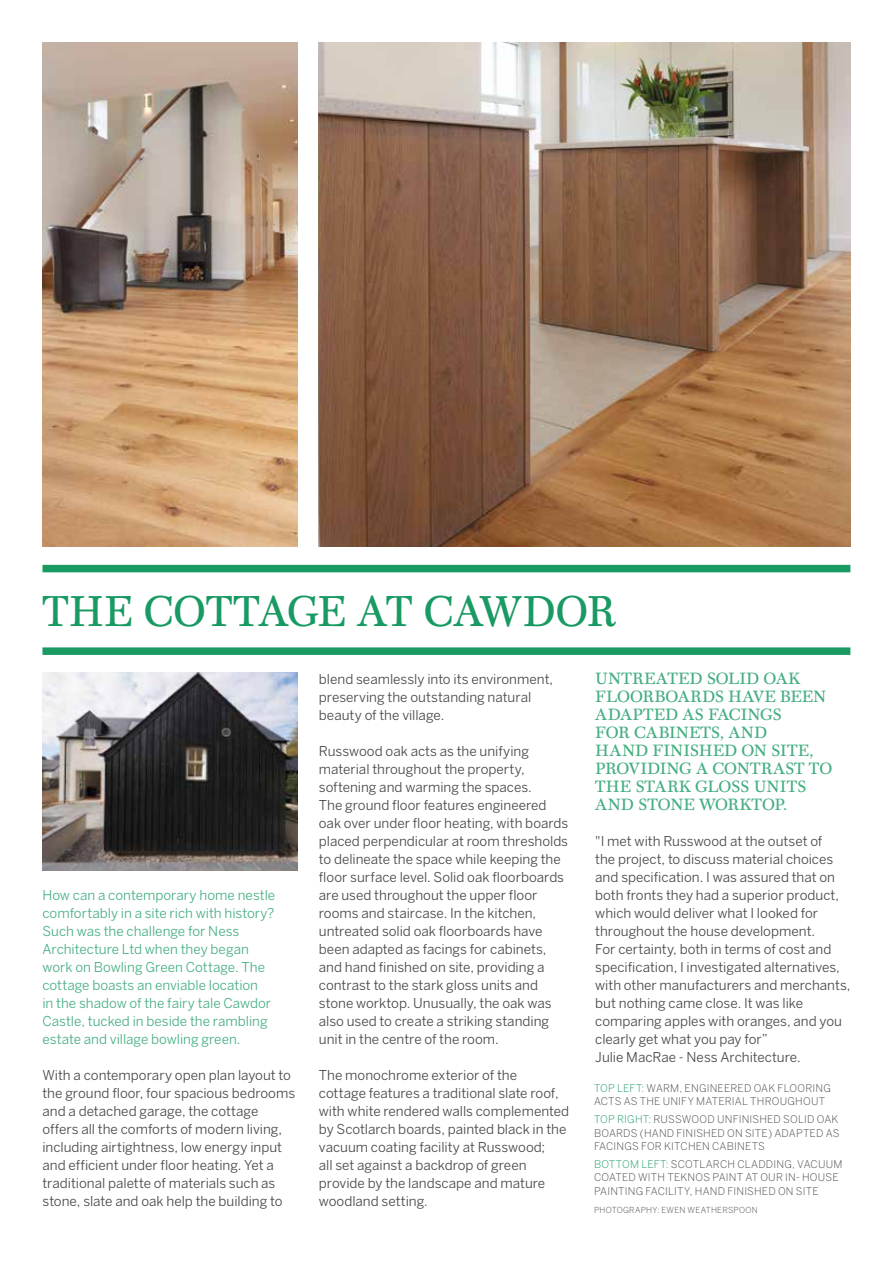
<style>
.page{position:relative;width:893px;height:1263px;background:#fff}
.page>*{position:absolute;margin:0;border:0;box-sizing:border-box;transform-origin:0 0}
.t1{font:43.5px "Scotch FB Text";letter-spacing:.005em;color:#189a62;scale:.95 1}
.t2{font:16.5px/18px "Scotch FB Text";letter-spacing:.005em;color:#46ae81}
.t3{font:13.5px/18px "Benton Sans";color:#464646}
.t4{font:13.5px/18px "Benton Sans";color:#46ae81}
.t5{font:300 10.5px/13.5px "Benton Sans";letter-spacing:.015em;color:#464646}
.t6{font:300 8.25px "Benton Sans";letter-spacing:.03em;color:#464646}
.s1{color:#189a62}
</style>
<div class="page">
<div style="left:42px;top:565px;width:808px;height:7px;background:#189a62"></div>
<div style="left:42px;top:647px;width:808px;height:8px;background:#189a62"></div>
<img style="left:43px;top:673px;width:255px;height:198px">
<img style="left:319px;top:43px;width:531px;height:504px">
<img style="left:42px;top:43px;width:256px;height:504px">
<h1 class="t1" style="left:42px;top:586px;width:605px">THE COTTAGE AT CAWDOR</h1>
<p class="t4" style="left:42px;top:886px;width:234px">How can a contemporary home nestle comfortably in a site rich with history?<br>Such was the challenge for Ness Architecture Ltd when they began work on Bowling Green Cottage. The cottage boasts an enviable location<br>in the shadow of the fairy tale Cawdor Castle, tucked in beside the rambling estate and village bowling green.</p>
<p class="t3" style="left:42px;top:1066px;width:254px">With a contemporary open plan layout to the ground floor, four spacious bedrooms and a detached garage, the cottage offers all the comforts of modern living, including airtightness, low energy input and efficient under floor heating. Yet a traditional palette of materials such as stone, slate and oak help the building to</p>
<p class="t3" style="left:319px;top:670px;width:236px">blend seamlessly into its environment, preserving the outstanding natural beauty of the village.</p>
<p class="t3" style="left:319px;top:742px;width:251px">Russwood oak acts as the unifying material throughout the property, softening and warming the spaces.<br>The ground floor features engineered oak over under floor heating, with boards placed perpendicular at room thresholds to delineate the space while keeping the floor surface level. Solid oak floorboards are used throughout the upper floor rooms and staircase. In the kitchen, untreated solid oak floorboards have been adapted as facings for cabinets, and hand finished on site, providing a contrast to the stark gloss units and stone worktop. Unusually, the oak was also used to create a striking standing unit in the centre of the room.</p>
<p class="t3" style="left:319px;top:1066px;width:252px">The monochrome exterior of the<br>cottage features a traditional slate roof, with white rendered walls complemented by Scotlarch boards, painted black in the vacuum coating facility at Russwood;<br>all set against a backdrop of green provide by the landscape and mature woodland setting.</p>
<p class="t2" style="left:595px;top:670px;width:238px">UNTREATED SOLID OAK<br>FLOORBOARDS HAVE BEEN<br>ADAPTED AS FACINGS<br>FOR CABINETS, AND<br>HAND FINISHED ON SITE,<br>PROVIDING A CONTRAST TO<br>THE STARK GLOSS UNITS<br>AND STONE WORKTOP.</p>
<p class="t3" style="left:595px;top:832px;width:257px">"I met with Russwood at the outset of<br>the project, to discuss material choices and specification. I was assured that on both fronts they had a superior product, which would deliver what I looked for throughout the house development.<br>For certainty, both in terms of cost and specification, I investigated alternatives, with other manufacturers and merchants, but nothing came close. It was like comparing apples with oranges, and you clearly get what you pay for”<br>Julie MacRae - Ness Architecture.</p>
<p class="t5" style="left:594px;top:1081px;width:238px"><span class="s1">TOP LEFT:</span> WARM, ENGINEERED OAK FLOORING<br>ACTS AS THE UNIFY MATERIAL THROUGHOUT</p>
<p class="t5" style="left:594px;top:1112px;width:247px;text-align:justify"><span class="s1">TOP RIGHT:</span> RUSSWOOD UNFINISHED SOLID OAK BOARDS (HAND FINISHED ON SITE) ADAPTED AS FACINGS FOR KITCHEN CABINETS</p>
<p class="t5" style="left:594px;top:1157px;width:250px"><span class="s1">BOTTOM LEFT:</span> SCOTLARCH CLADDING, VACUUM<br>COATED WITH TEKNOS PAINT AT OUR IN- HOUSE<br>PAINTING FACILITY, HAND FINISHED ON SITE</p>
<p class="t6" style="left:594px;top:1205px;width:165px">PHOTOGRAPHY: EWEN WEATHERSPOON</p>
</div>
